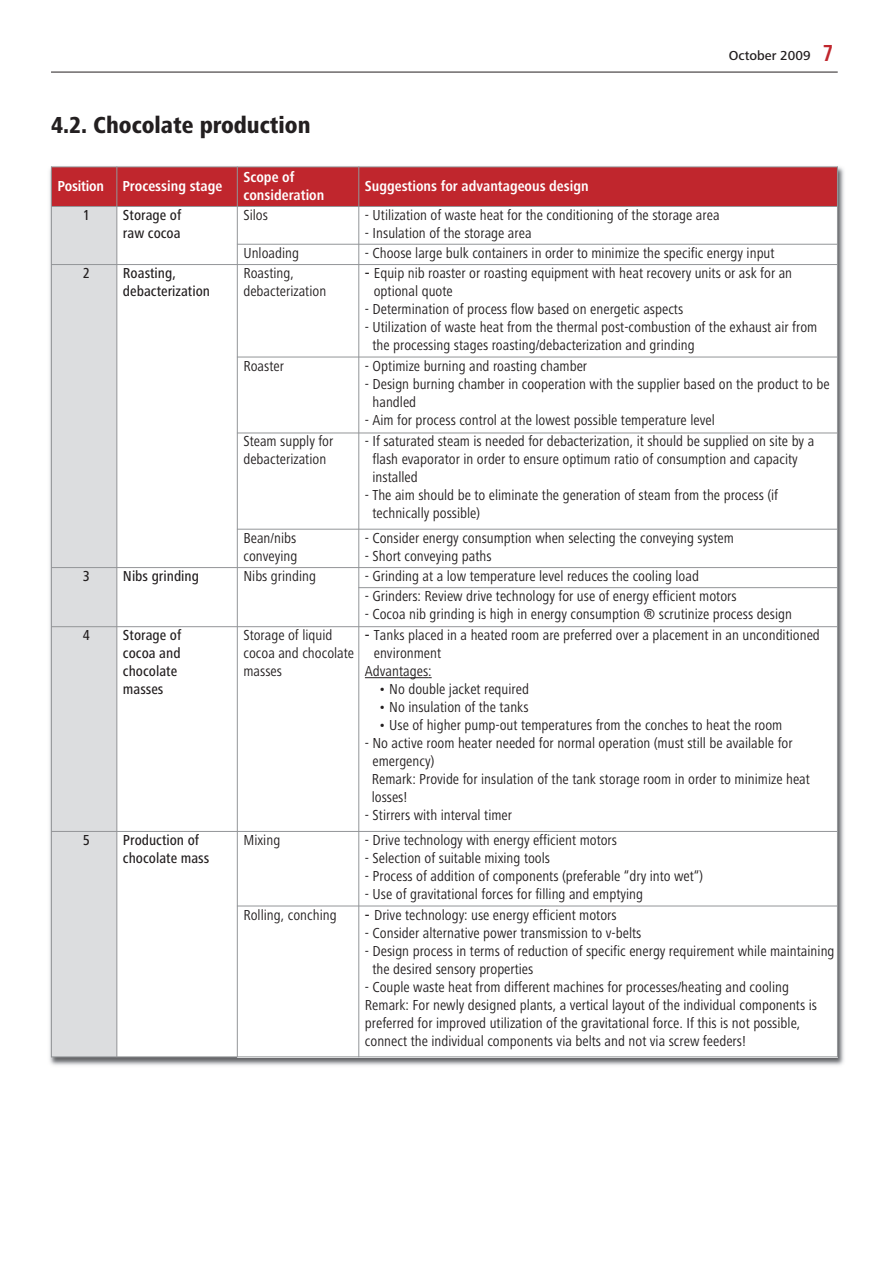
<style>
.page{position:relative;width:893px;height:1263px;background:#fff}
.page>*{position:absolute;margin:0;border:0;box-sizing:border-box;transform-origin:0 0}
.t1{font:800 condensed 24px "Frutiger LT";color:#231f20}
.t2{font:condensed 15px/18px "Frutiger Next LT";color:#231f20}
.t3{font:500 condensed 15px/18px "Frutiger Next LT";color:#231f20}
.t4{font:700 condensed 15px/18px "Frutiger Next LT";color:#fff}
.t5{font:500 13.5px "Frutiger Next LT";color:#231f20}
.s1{font-family:"Frutiger LT";font-weight:700;font-stretch:condensed;font-size:24px;color:#c0262d}
.s2{font-weight:500;font-stretch:normal}
</style>
<div class="page">
<hr style="left:51px;top:72px;width:787px;height:1px;background:#231f20">
<img style="left:49px;top:166px;width:795px;height:900px">
<div style="left:51px;top:167px;width:66px;height:39px;background:#c0262d"></div>
<div style="left:117px;top:167px;width:120px;height:39px;background:#c0262d"></div>
<div style="left:237px;top:167px;width:122px;height:39px;background:#c0262d"></div>
<div style="left:359px;top:167px;width:479px;height:39px;background:#c0262d"></div>
<div style="left:51px;top:206px;width:66px;height:59px;background:#dcdddf"></div>
<div style="left:117px;top:206px;width:120px;height:59px;background:#fff"></div>
<div style="left:237px;top:206px;width:122px;height:38px;background:#fff"></div>
<div style="left:359px;top:206px;width:479px;height:38px;background:#fff"></div>
<div style="left:237px;top:244px;width:122px;height:21px;background:#fff"></div>
<div style="left:359px;top:244px;width:479px;height:21px;background:#fff"></div>
<div style="left:51px;top:265px;width:66px;height:303px;background:#dcdddf"></div>
<div style="left:117px;top:265px;width:120px;height:303px;background:#fff"></div>
<div style="left:237px;top:265px;width:122px;height:92px;background:#fff"></div>
<div style="left:359px;top:265px;width:479px;height:92px;background:#fff"></div>
<div style="left:237px;top:357px;width:122px;height:76px;background:#fff"></div>
<div style="left:359px;top:357px;width:479px;height:76px;background:#fff"></div>
<div style="left:237px;top:433px;width:122px;height:96px;background:#fff"></div>
<div style="left:359px;top:433px;width:479px;height:96px;background:#fff"></div>
<div style="left:237px;top:529px;width:122px;height:39px;background:#fff"></div>
<div style="left:359px;top:529px;width:479px;height:39px;background:#fff"></div>
<div style="left:51px;top:568px;width:66px;height:59px;background:#dcdddf"></div>
<div style="left:117px;top:568px;width:120px;height:59px;background:#fff"></div>
<div style="left:237px;top:568px;width:122px;height:59px;background:#fff"></div>
<div style="left:359px;top:568px;width:479px;height:20px;background:#fff"></div>
<div style="left:359px;top:588px;width:479px;height:39px;background:#fff"></div>
<div style="left:51px;top:627px;width:66px;height:204px;background:#dcdddf"></div>
<div style="left:117px;top:627px;width:120px;height:204px;background:#fff"></div>
<div style="left:237px;top:627px;width:122px;height:204px;background:#fff"></div>
<div style="left:359px;top:627px;width:479px;height:204px;background:#fff"></div>
<hr style="left:365px;top:677px;width:63px;height:1px;background:#231f20">
<div style="left:51px;top:831px;width:66px;height:226px;background:#dcdddf"></div>
<div style="left:117px;top:831px;width:120px;height:226px;background:#fff"></div>
<div style="left:237px;top:831px;width:122px;height:75px;background:#fff"></div>
<div style="left:359px;top:831px;width:479px;height:75px;background:#fff"></div>
<div style="left:237px;top:906px;width:122px;height:151px;background:#fff"></div>
<div style="left:359px;top:906px;width:479px;height:151px;background:#fff"></div>
<hr style="left:51px;top:167px;width:1px;height:890px;background:#939598">
<hr style="left:116px;top:167px;width:1px;height:890px;background:#939598">
<hr style="left:237px;top:167px;width:1px;height:890px;background:#939598">
<hr style="left:358px;top:167px;width:1px;height:890px;background:#939598">
<hr style="left:837px;top:167px;width:1px;height:890px;background:#939598">
<hr style="left:51px;top:167px;width:787px;height:1px;background:#939598">
<hr style="left:51px;top:206px;width:787px;height:1px;background:#939598">
<hr style="left:237px;top:244px;width:601px;height:1px;background:#939598">
<hr style="left:51px;top:264px;width:787px;height:1px;background:#939598">
<hr style="left:237px;top:357px;width:601px;height:1px;background:#939598">
<hr style="left:237px;top:433px;width:601px;height:1px;background:#939598">
<hr style="left:237px;top:529px;width:601px;height:1px;background:#939598">
<hr style="left:51px;top:567px;width:787px;height:1px;background:#939598">
<hr style="left:358px;top:587px;width:480px;height:1px;background:#939598">
<hr style="left:51px;top:626px;width:787px;height:1px;background:#939598">
<hr style="left:51px;top:831px;width:787px;height:1px;background:#939598">
<hr style="left:237px;top:906px;width:601px;height:1px;background:#939598">
<hr style="left:51px;top:1056px;width:787px;height:1px;background:#939598">
<p class="t5" style="left:729px;top:51px;width:106px">October 2009 <span class="s1">7</span></p>
<h1 class="t1" style="left:51px;top:117px;width:261px">4.2. Chocolate production</h1>
<p class="t4" style="left:58px;top:178px;width:166px">Position Processing stage</p>
<p class="t4" style="left:243px;top:169px;width:83px">Scope of consideration</p>
<p class="t4" style="left:365px;top:178px;width:225px">Suggestions for advantageous design</p>
<p class="t3" style="left:83px;top:208px;width:9px">1</p>
<p class="t3" style="left:123px;top:208px;width:60px">Storage of raw cocoa</p>
<p class="t2" style="left:243px;top:208px;width:26px">Silos</p>
<p class="t2" style="left:365px;top:208px;width:356px">- Utilization of waste heat for the conditioning of the storage area</p>
<p class="t2" style="left:365px;top:226px;width:168px">- Insulation of the storage area</p>
<p class="t2" style="left:243px;top:245px;width:57px">Unloading</p>
<p class="t2" style="left:365px;top:245px;width:411px">- Choose large bulk containers in order to minimize the specific energy input</p>
<p class="t3" style="left:83px;top:266px;width:9px">2</p>
<p class="t3" style="left:123px;top:266px;width:89px">Roasting, debacterization</p>
<p class="t2" style="left:243px;top:266px;width:84px">Roasting, debacterization</p>
<p class="t2" style="left:374px;top:266px;width:420px;text-indent:-9px"><span class="s2">-</span> Equip nib roaster or roasting equipment with heat recovery units or ask for an optional quote</p>
<p class="t2" style="left:365px;top:302px;width:320px">- Determination of process flow based on energetic aspects</p>
<p class="t2" style="left:372px;top:320px;width:446px;text-indent:-8px">- Utilization of waste heat from the thermal post-combustion of the exhaust air from the processing stages roasting/debacterization and grinding</p>
<p class="t2" style="left:243px;top:358px;width:42px">Roaster</p>
<p class="t2" style="left:365px;top:358px;width:224px">- Optimize burning and roasting chamber</p>
<p class="t2" style="left:372px;top:376px;width:459px;text-indent:-8px">- Design burning chamber in cooperation with the supplier based on the product to be handled</p>
<p class="t2" style="left:365px;top:412px;width:351px">- Aim for process control at the lowest possible temperature level</p>
<p class="t2" style="left:243px;top:434px;width:91px">Steam supply for debacterization</p>
<p class="t2" style="left:372px;top:434px;width:443px;text-indent:-8px">- If saturated steam is needed for debacterization, it should be supplied on site by a flash evaporator in order to ensure optimum ratio of consumption and capacity installed</p>
<p class="t2" style="left:372px;top:488px;width:407px;text-indent:-8px">- The aim should be to eliminate the generation of steam from the process (if technically possible)</p>
<p class="t2" style="left:243px;top:530px;width:55px">Bean/nibs conveying</p>
<p class="t2" style="left:365px;top:530px;width:371px">- Consider energy consumption when selecting the conveying system</p>
<p class="t2" style="left:365px;top:548px;width:128px">- Short conveying paths</p>
<p class="t3" style="left:83px;top:569px;width:9px">3</p>
<p class="t3" style="left:123px;top:569px;width:78px">Nibs grinding</p>
<p class="t2" style="left:243px;top:569px;width:74px">Nibs grinding</p>
<p class="t2" style="left:365px;top:569px;width:336px">- Grinding at a low temperature level reduces the cooling load</p>
<p class="t2" style="left:365px;top:589px;width:373px">- Grinders: Review drive technology for use of energy efficient motors</p>
<p class="t2" style="left:365px;top:607px;width:429px">- Cocoa nib grinding is high in energy consumption ® scrutinize process design</p>
<p class="t3" style="left:83px;top:628px;width:9px">4</p>
<p class="t3" style="left:123px;top:628px;width:60px">Storage of cocoa and chocolate masses</p>
<p class="t2" style="left:243px;top:628px;width:112px">Storage of liquid cocoa and chocolate masses</p>
<p class="t2" style="left:365px;top:628px;width:456px"><span class="s2">-</span> Tanks placed in a heated room are preferred over a placement in an unconditioned</p>
<p class="t2" style="left:374px;top:646px;width:69px">environment</p>
<p class="t2" style="left:365px;top:664px;width:68px">Advantages:</p>
<p class="t2" style="left:379px;top:682px;width:152px">• No double jacket required</p>
<p class="t2" style="left:379px;top:700px;width:151px">• No insulation of the tanks</p>
<p class="t2" style="left:379px;top:718px;width:405px">• Use of higher pump-out temperatures from the conches to heat the room</p>
<p class="t2" style="left:372px;top:736px;width:440px;text-indent:-7px">- No active room heater needed for normal operation (must still be available for emergency)<br>Remark: Provide for insulation of the tank storage room in order to minimize heat losses!</p>
<p class="t2" style="left:365px;top:808px;width:149px">- Stirrers with interval timer</p>
<p class="t3" style="left:83px;top:832px;width:9px">5</p>
<p class="t3" style="left:123px;top:832px;width:88px">Production of chocolate mass</p>
<p class="t2" style="left:243px;top:832px;width:38px">Mixing</p>
<p class="t2" style="left:365px;top:832px;width:254px">- Drive technology with energy efficient motors</p>
<p class="t2" style="left:365px;top:850px;width:187px">- Selection of suitable mixing tools</p>
<p class="t2" style="left:365px;top:868px;width:340px">- Process of addition of components (preferable “dry into wet“)</p>
<p class="t2" style="left:365px;top:886px;width:280px">- Use of gravitational forces for filling and emptying</p>
<p class="t2" style="left:243px;top:907px;width:95px">Rolling, conching</p>
<p class="t2" style="left:365px;top:907px;width:253px"><span class="s2">-</span> Drive technology: use energy efficient motors</p>
<p class="t2" style="left:365px;top:925px;width:278px">- Consider alternative power transmission to v-belts</p>
<p class="t2" style="left:372px;top:943px;width:464px;text-indent:-8px">- Design process in terms of reduction of specific energy requirement while maintaining the desired sensory properties</p>
<p class="t2" style="left:365px;top:979px;width:454px">- Couple waste heat from different machines for processes/heating and cooling Remark: For newly designed plants, a vertical layout of the individual components is preferred for improved utilization of the gravitational force. If this is not possible, connect the individual components via belts and not via screw feeders!</p>
</div>
